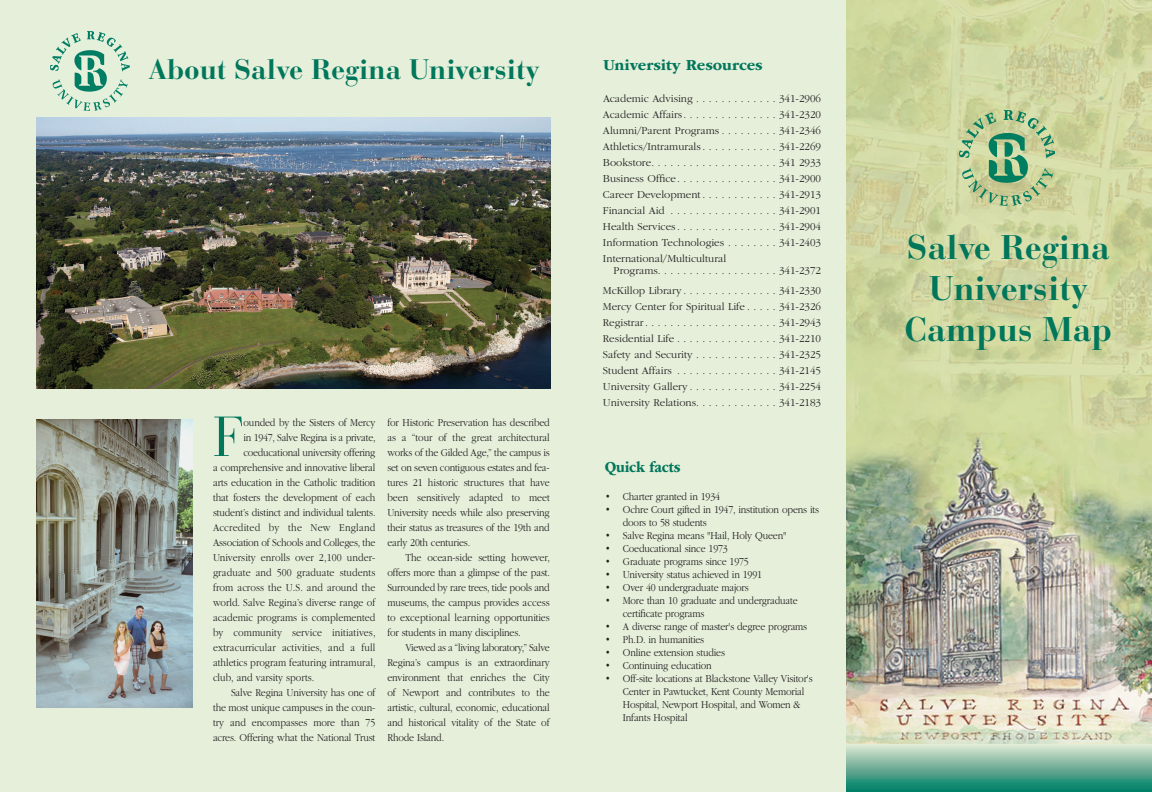
<style>
.page{position:relative;width:1152px;height:792px;background:#fff}
.page>*{position:absolute;margin:0;border:0;box-sizing:border-box;transform-origin:0 0}
.t1{font:56px "Bauer Bodoni Std";color:#00765b;scale:.9 1}
.t2{font:700 34px/40.8px "Bauer Bodoni Std";color:#00765b;text-align:center}
.t3{font:700 28px "Bauer Bodoni Std";color:#00765b}
.t4{font:700 16px "ITC Garamond Std";color:#00765b}
.t5{font:700 16px "ITC Garamond Std";color:#00765b;scale:.9 1}
.t6{font:300 11px/15px "ITC Garamond Std";letter-spacing:-.015em;color:#231f20;text-align:justify;scale:.9 1}
.t7{font:300 11px/16px "ITC Garamond Std";letter-spacing:-.015em;color:#231f20;text-align:justify}
.t8{font:300 11px "ITC Garamond Std";letter-spacing:.01em;color:#231f20;scale:.9 1}
.t9{font:300 11px "ITC Garamond Std";letter-spacing:.025em;color:#231f20;scale:.9 1}
</style>
<div class="page">
<div style="left:0;top:0;width:871px;height:792px;background:#e5efda"></div>
<img style="left:846px;top:0;width:306px;height:745px">
<div style="left:846px;top:745px;width:306px;height:47px;background:linear-gradient(to bottom,#dee4cf,#007a61)"></div>
<img style="left:960px;top:110px;width:95px;height:96px">
<img style="left:36px;top:117px;width:515px;height:271px">
<img style="left:50px;top:31px;width:80px;height:80px">
<img style="left:36px;top:419px;width:157px;height:289px">
<h3 class="t3" style="left:148px;top:59px;width:393px">About Salve Regina University</h3>
<h1 class="t1" style="left:213px;top:417px;width:36px">F</h1>
<p class="t6" style="left:244px;top:416px;width:148px">ounded by the Sisters of Mercy</p>
<p class="t6" style="left:244px;top:431px;width:148px">in 1947, Salve Regina is a private,</p>
<p class="t6" style="left:244px;top:446px;width:148px">coeducational university offering</p>
<p class="t6" style="left:213px;top:461px;width:182px">a comprehensive and innovative liberal</p>
<p class="t6" style="left:213px;top:476px;width:182px">arts education in the Catholic tradition</p>
<p class="t6" style="left:213px;top:491px;width:182px">that fosters the development of each</p>
<p class="t6" style="left:213px;top:506px;width:182px">student’s distinct and individual talents.</p>
<p class="t9" style="left:213px;top:524px;width:182px">Accredited by the New England</p>
<p class="t6" style="left:213px;top:536px;width:182px">Association of Schools and Colleges, the</p>
<p class="t8" style="left:213px;top:554px;width:182px">University enrolls over 2,100 under-</p>
<p class="t8" style="left:213px;top:569px;width:182px">graduate and 500 graduate students</p>
<p class="t8" style="left:213px;top:584px;width:182px">from across the U.S. and around the</p>
<p class="t6" style="left:213px;top:596px;width:182px">world. Salve Regina’s diverse range of</p>
<p class="t6" style="left:213px;top:611px;width:182px">academic programs is complemented</p>
<p class="t8" style="left:213px;top:629px;width:182px">by community service initiatives,</p>
<p class="t8" style="left:213px;top:644px;width:182px">extracurricular activities, and a full</p>
<p class="t6" style="left:213px;top:656px;width:182px">athletics program featuring intramural,</p>
<p class="t6" style="left:213px;top:671px;width:114px">club, and varsity sports.</p>
<p class="t6" style="left:231px;top:686px;width:162px">Salve Regina University has one of</p>
<p class="t6" style="left:213px;top:701px;width:182px">the most unique campuses in the coun-</p>
<p class="t6" style="left:213px;top:716px;width:182px">try and encompasses more than 75</p>
<p class="t6" style="left:213px;top:731px;width:182px">acres. Offering what the National Trust</p>
<p class="t6" style="left:387px;top:416px;width:182px">for Historic Preservation has described as a “tour of the great architectural works of the Gilded Age,” the campus is set on seven contiguous estates and fea&shy;tures 21 historic structures that have been sensitively adapted to meet University needs while also preserving their status as treasures of the 19th and early 20th centuries.</p>
<p class="t6" style="left:387px;top:551px;width:182px;text-indent:18px">The ocean-side setting however, offers more than a glimpse of the past.<br>Surrounded by rare trees, tide pools and museums, the campus provides access to exceptional learning opportunities for students in many disciplines.</p>
<p class="t6" style="left:387px;top:641px;width:182px;text-indent:18px">Viewed as a “living laboratory,” Salve Regina’s campus is an extraordinary environment that enriches the City of Newport and contributes to the artistic, cultural, economic, educational and historical vitality of the State of Rhode Island.</p>
<h3 class="t4" style="left:603px;top:59px;width:161px">University Resources</h3>
<p class="t7" style="left:603px;top:91px;width:220px">Academic Advising . . . . . . . . . . . . . 341-2906<br>Academic Affairs. . . . . . . . . . . . . . . 341-2320<br>Alumni/Parent Programs . . . . . . . . . 341-2346<br>Athletics/Intramurals . . . . . . . . . . . . 341-2269<br>Bookstore....................3412933<br>Business Office. . . . . . . . . . . . . . . . 341-2900<br>Career Development . . . . . . . . . . . . 341-2913<br>FinancialAid .................341-2901<br>Health Services . . . . . . . . . . . . . . . . 341-2904<br>Information Technologies . . . . . . . . 341-2403<br>International/Multicultural</p>
<p class="t7" style="left:603px;top:262px;width:220px;line-height:19.7px;text-align:right">Programs...................341-2372<br>McKillop Library . . . . . . . . . . . . . . . 341-2330</p>
<p class="t7" style="left:603px;top:299px;width:220px">Mercy Center for Spiritual Life . . . . . 341-2326<br>Registrar.....................341-2943<br>Residential Life . . . . . . . . . . . . . . . . 341-2210<br>Safety and Security . . . . . . . . . . . . . 341-2325<br>Student Affairs . . . . . . . . . . . . . . . . 341-2145<br>University Gallery . . . . . . . . . . . . . . 341-2254<br>University Relations. . . . . . . . . . . . . 341-2183</p>
<h3 class="t5" style="left:605px;top:461px;width:86px">Quick facts</h3>
<p class="t6" style="left:605px;top:490px;width:130px">• Charter granted in 1934</p>
<p class="t6" style="left:623px;top:504px;width:220px;line-height:13px;text-indent:-18px">• Ochre Court gifted in 1947, institution opens its doors to 58 students</p>
<p class="t6" style="left:605px;top:529px;width:203px">• Salve Regina means "Hail, Holy Queen"</p>
<p class="t6" style="left:605px;top:542px;width:138px">• Coeducational since 1973</p>
<p class="t6" style="left:605px;top:555px;width:162px">• Graduate programs since 1975</p>
<p class="t6" style="left:605px;top:568px;width:176px">• University status achieved in 1991</p>
<p class="t6" style="left:605px;top:581px;width:161px">• Over 40 undergraduate majors</p>
<p class="t6" style="left:623px;top:595px;width:196px;line-height:13px;text-indent:-18px">• More than 10 graduate and undergraduate certificate programs</p>
<p class="t6" style="left:605px;top:620px;width:226px">• A diverse range of master's degree programs</p>
<p class="t6" style="left:605px;top:633px;width:112px">• Ph.D. in humanities</p>
<p class="t6" style="left:605px;top:646px;width:135px">• Online extension studies</p>
<p class="t6" style="left:605px;top:659px;width:120px">• Continuing education</p>
<p class="t6" style="left:623px;top:673px;width:212px;line-height:13px;text-align:left;text-indent:-18px">• Off-site locations at Blackstone Valley Visitor's Center in Pawtucket, Kent County Memorial Hospital, Newport Hospital, and Women &amp; Infants Hospital</p>
<h2 class="t2" style="left:905px;top:231px;width:209px">Salve Regina<br>University<br>Campus Map</h2>
</div>
